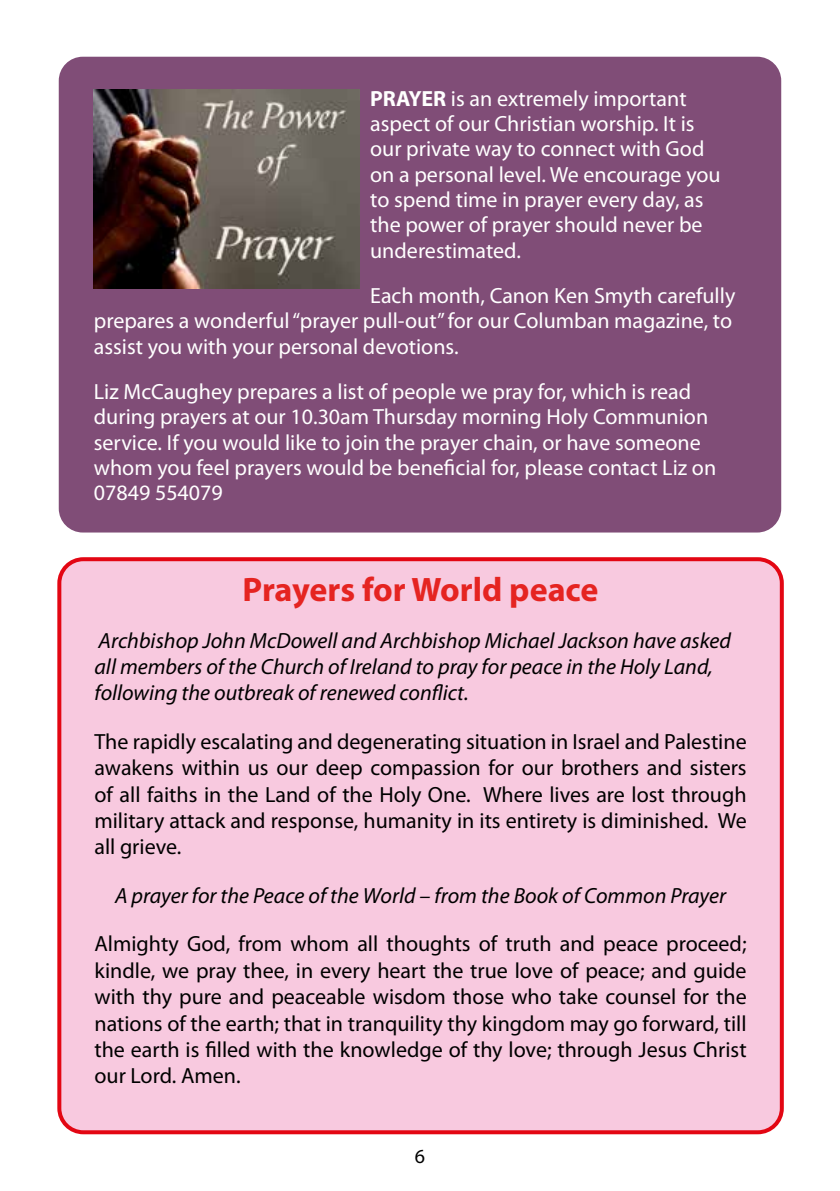
<style>
.page{position:relative;width:840px;height:1191px;background:#fff}
.page>*{position:absolute;margin:0;border:0;box-sizing:border-box;transform-origin:0 0}
.t1{font:700 34px "Myriad Pro";color:#e52421}
.t2{font:22px/25.2px "Myriad Pro";color:#fff}
.t3{font:22px/26.4px "Myriad Pro";color:#000;text-align:justify}
.t4{font:italic 22px/26.4px "Myriad Pro";color:#000}
.t5{font:20px "Myriad Pro";color:#000}
.s1{font-weight:700}
</style>
<div class="page">
<div style="left:59px;top:559px;width:722px;height:573px;background:#f8c9df;border-radius:24px"></div>
<div style="left:57px;top:557px;width:726px;height:577px;border:4px solid #e30613;border-radius:24px"></div>
<div style="left:59px;top:57px;width:721px;height:475px;background:#804d77;border-radius:24px"></div>
<img style="left:94px;top:89px;width:265px;height:199px">
<p class="t2" style="left:370px;top:85px;width:352px"><span class="s1">PRAYER</span> is an extremely important aspect of our Christian worship. It is our private way to connect with God on a personal level. We encourage you to spend time in prayer every day, as the power of prayer should never be underestimated.</p>
<p class="t2" style="left:94px;top:283px;width:642px;text-indent:276px">Each month, Canon Ken Smyth carefully prepares a wonderful “prayer pull-out” for our Columban magazine, to assist you with your personal devotions.</p>
<p class="t2" style="left:94px;top:378px;width:623px">Liz McCaughey prepares a list of people we pray for, which is read during prayers at our 10.30am Thursday morning Holy Communion service. If you would like to join the prayer chain, or have someone whom you feel prayers would be beneficial for, please contact Liz on 07849 554079</p>
<h1 class="t1" style="left:242px;top:567px;width:357px">Prayers for World peace</h1>
<p class="t4" style="left:94px;top:626px;width:637px">Archbishop John McDowell and Archbishop Michael Jackson have asked all members of the Church of Ireland to pray for peace in the Holy Land, following the outbreak of renewed conflict.</p>
<p class="t3" style="left:94px;top:728px;width:653px">The rapidly escalating and degenerating situation in Israel and Palestine awakens within us our deep compassion for our brothers and sisters of all faiths in the Land of the Holy One. Where lives are lost through military attack and response, humanity in its entirety is diminished. We all grieve.</p>
<p class="t4" style="left:115px;top:882px;width:612px">A prayer for the Peace of the World – from the Book of Common Prayer</p>
<p class="t3" style="left:94px;top:930px;width:653px">Almighty God, from whom all thoughts of truth and peace proceed; kindle, we pray thee, in every heart the true love of peace; and guide with thy pure and peaceable wisdom those who take counsel for the nations of the earth; that in tranquility thy kingdom may go forward, till the earth is filled with the knowledge of thy love; through Jesus Christ our Lord. Amen.</p>
<p class="t5" style="left:414px;top:1143px;width:12px">6</p>
</div>
